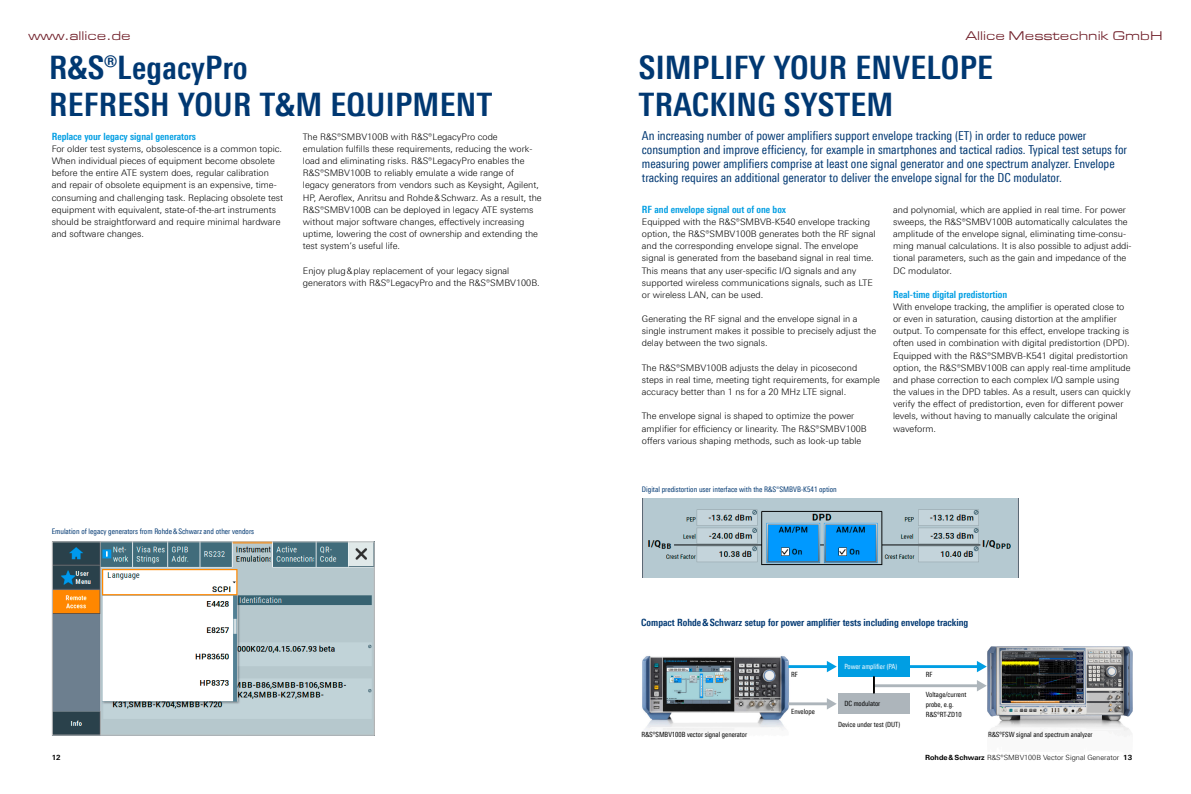
<style>
.page{position:relative;width:1191px;height:794px;background:#fff}
.page>*{position:absolute;margin:0;border:0;box-sizing:border-box;transform-origin:0 0}
.Seiten_Headline_34Pt{font:700 32.4px/36.5px "Linotype Univers 620 Cn";letter-spacing:.01em;color:#003872}
.t1{font:13px "Eurostile Extended Roman DTC";color:#701f29}
.Teaser{font:12.4px/14px "Linotype Univers 420 Cn";color:#003872}
.Absatzfett_cyan{font:700 10px "Linotype Univers 620 Cn";color:#009ee3}
.Grafik-Tabelle_Übers{font:700 10px "Linotype Univers 620 Cn";color:#003872}
.Haupttext{font:300 9px/12.2px "Linotype Univers 330";color:#000}
.Haupttext_ohne_Absta{font:300 9px/12.2px "Linotype Univers 330";color:#000}
.Bildunterschrift{font:7.6px "Linotype Univers 420 Cn";color:#003872}
.Bildunterschrift_fre{font:7.6px "Linotype Univers 420 Cn";color:#003872}
.t2{font:7.1px/10.1px "Linotype Univers 420 Cn";color:#000}
.t3{font:300 7.1px "Linotype Univers 330";color:#000}
.t4{font:7.1px "Linotype Univers 420 Cn";color:#fff}
.t5{font:700 7.1px "Linotype Univers 630";color:#000}
.s1{font-family:"Linotype Univers 330";font-weight:300}
.s2{font-family:"Linotype Univers 630";font-weight:700}
</style>
<div class="page">
<img style="left:54px;top:543px;width:318px;height:190px">
<div style="left:52px;top:541px;width:322px;height:194px;border:1px solid #bcbcbc"></div>
<img style="left:642px;top:499px;width:376px;height:78px">
<hr style="left:874px;top:684px;width:104px;height:3px;background:#adb5bb">
<svg style="left:977px;top:680px;width:9px;height:11px"></svg>
<img style="left:642px;top:656px;width:165px;height:75px">
<div style="left:838px;top:656px;width:72px;height:20px;background:#009ee3"></div>
<div style="left:838px;top:693px;width:72px;height:21px;background:#adb5bb"></div>
<svg style="left:873px;top:676px;width:2px;height:17px"></svg>
<img style="left:987px;top:646px;width:145px;height:91px">
<hr style="left:788px;top:665px;width:40px;height:3px;background:#009ee3">
<svg style="left:827px;top:661px;width:9px;height:11px"></svg>
<hr style="left:788px;top:702px;width:40px;height:3px;background:#adb5bb">
<svg style="left:827px;top:698px;width:9px;height:11px"></svg>
<hr style="left:908px;top:665px;width:70px;height:3px;background:#009ee3">
<svg style="left:977px;top:661px;width:9px;height:11px"></svg>
<h2 class="t1" style="left:28px;top:28px;width:104px">www.allice.de</h2>
<h2 class="t1" style="left:966px;top:28px;width:198px">Allice Messtechnik GmbH</h2>
<p class="Seiten_Headline_34Pt" style="left:49px;top:49px;width:444px">R&amp;S®LegacyPro<br>REFRESH YOUR T&amp;M EQUIPMENT</p>
<p class="Absatzfett_cyan" style="left:52px;top:130px;width:146px">Replace your legacy signal generators</p>
<p class="Haupttext_ohne_Absta" style="left:52px;top:143px;width:233px">For older test systems, obsolescence is a common topic.<br>When individual pieces of equipment become obsolete before the entire ATE system does, regular calibration and repair of obsolete equipment is an expensive, time&shy;consuming and challenging task. Replacing obsolete test equipment with equivalent, state-of-the-art instruments should be straightforward and require minimal hardware and software changes.</p>
<p class="Haupttext" style="left:303px;top:130px;width:240px">The R&amp;S®SMBV100B with R&amp;S®LegacyPro code<br>emulation fulfills these requirements, reducing the work&shy;load and eliminating risks. R&amp;S®LegacyPro enables the R&amp;S®SMBV100B to reliably emulate a wide range of legacy generators from vendors such as Keysight, Agilent, HP, Aeroflex, Anritsu and Rohde&amp;Schwarz. As a result, the R&amp;S®SMBV100B can be deployed in legacy ATE systems without major software changes, effectively increasing uptime, lowering the cost of ownership and extending the test system’s useful life.</p>
<p class="Haupttext" style="left:303px;top:264px;width:238px">Enjoy plug&amp;play replacement of your legacy signal generators with R&amp;S®LegacyPro and the R&amp;S®SMBV100B.</p>
<p class="Bildunterschrift_fre" style="left:52px;top:527px;width:204px">Emulation of legacy generators from Rohde&amp;Schwarz and other vendors</p>
<p class="Seiten_Headline_34Pt" style="left:639px;top:49px;width:356px">SIMPLIFY YOUR ENVELOPE -TRACKING SYSTEM</p>
<p class="Teaser" style="left:642px;top:128px;width:487px">An increasing number of power amplifiers support envelope tracking (ET) in order to reduce power consumption and improve efficiency, for example in smartphones and tactical radios. Typical test setups for measuring power amplifiers comprise at least one signal generator and one spectrum analyzer. Envelope tracking requires an additional generator to deliver the envelope signal for the DC modulator.</p>
<p class="Absatzfett_cyan" style="left:642px;top:203px;width:146px">RF and envelope signal out of one box</p>
<p class="Haupttext_ohne_Absta" style="left:642px;top:215px;width:235px">Equipped with the R&amp;S®SMBVB-K540 envelope tracking option, the R&amp;S®SMBV100B generates both the RF signal and the corresponding envelope signal. The envelope signal is generated from the baseband signal in real time.<br>This means that any user-specific I/Q signals and any supported wireless communications signals, such as LTE or wireless LAN, can be used.</p>
<p class="Haupttext" style="left:642px;top:313px;width:236px">Generating the RF signal and the envelope signal in a single instrument makes it possible to precisely adjust the delay between the two signals.</p>
<p class="Haupttext" style="left:642px;top:361px;width:239px">The R&amp;S®SMBV100B adjusts the delay in picosecond steps in real time, meeting tight requirements, for example accuracy better than 1 ns for a 20 MHz LTE signal.</p>
<p class="Haupttext" style="left:642px;top:410px;width:226px">The envelope signal is shaped to optimize the power amplifier for efficiency or linearity. The R&amp;S®SMBV100B offers various shaping methods, such as look-up table</p>
<p class="Haupttext" style="left:893px;top:203px;width:240px">and polynomial, which are applied in real time. For power sweeps, the R&amp;S®SMBV100B automatically calculates the amplitude of the envelope signal, eliminating time-consu&shy;ming manual calculations. It is also possible to adjust addi&shy;tional parameters, such as the gain and impedance of the DC modulator.</p>
<p class="Absatzfett_cyan" style="left:893px;top:288px;width:116px">Real-time digital predistortion</p>
<p class="Haupttext_ohne_Absta" style="left:893px;top:300px;width:239px">With envelope tracking, the amplifier is operated close to or even in saturation, causing distortion at the amplifier output. To compensate for this effect, envelope tracking is often used in combination with digital predistortion (DPD).<br>Equipped with the R&amp;S®SMBVB-K541 digital predistortion option, the R&amp;S®SMBV100B can apply real-time amplitude and phase correction to each complex I/Q sample using the values in the DPD tables. As a result, users can quickly verify the effect of predistortion, even for different power levels, without having to manually calculate the original waveform.</p>
<p class="Bildunterschrift" style="left:642px;top:485px;width:196px">Digital predistortion user interface with the R&amp;S<span class="s1">®</span>SMBVB-K541 option</p>
<p class="Grafik-Tabelle_Übers" style="left:641px;top:616px;width:328px">Compact Rohde&amp;Schwarz setup for power amplifier tests including envelope tracking</p>
<p class="t2" style="left:791px;top:669px;width:8px">RF</p>
<p class="t2" style="left:791px;top:706px;width:25px">Envelope</p>
<p class="t4" style="left:844px;top:662px;width:54px">Power amplifier (PA)</p>
<p class="t2" style="left:844px;top:698px;width:37px">DC modulator</p>
<p class="t2" style="left:838px;top:719px;width:64px">Device under test (DUT)</p>
<p class="t2" style="left:925px;top:669px;width:8px">RF</p>
<p class="t2" style="left:925px;top:689px;width:42px">Voltage/current probe, e.g. ¸RT-ZD10</p>
<p class="t2" style="left:641px;top:729px;width:107px">¸SMBV100B vector signal generator</p>
<p class="t2" style="left:988px;top:729px;width:106px">¸FSW signal and spectrum analyzer</p>
<p class="t5" style="left:52px;top:753px;width:10px">12</p>
<p class="t3" style="left:925px;top:753px;width:208px"><span class="s2">Rohde&amp;Schwarz</span> R&amp;S®SMBV100B Vector Signal Generator <span class="s2">13</span></p>
</div>
